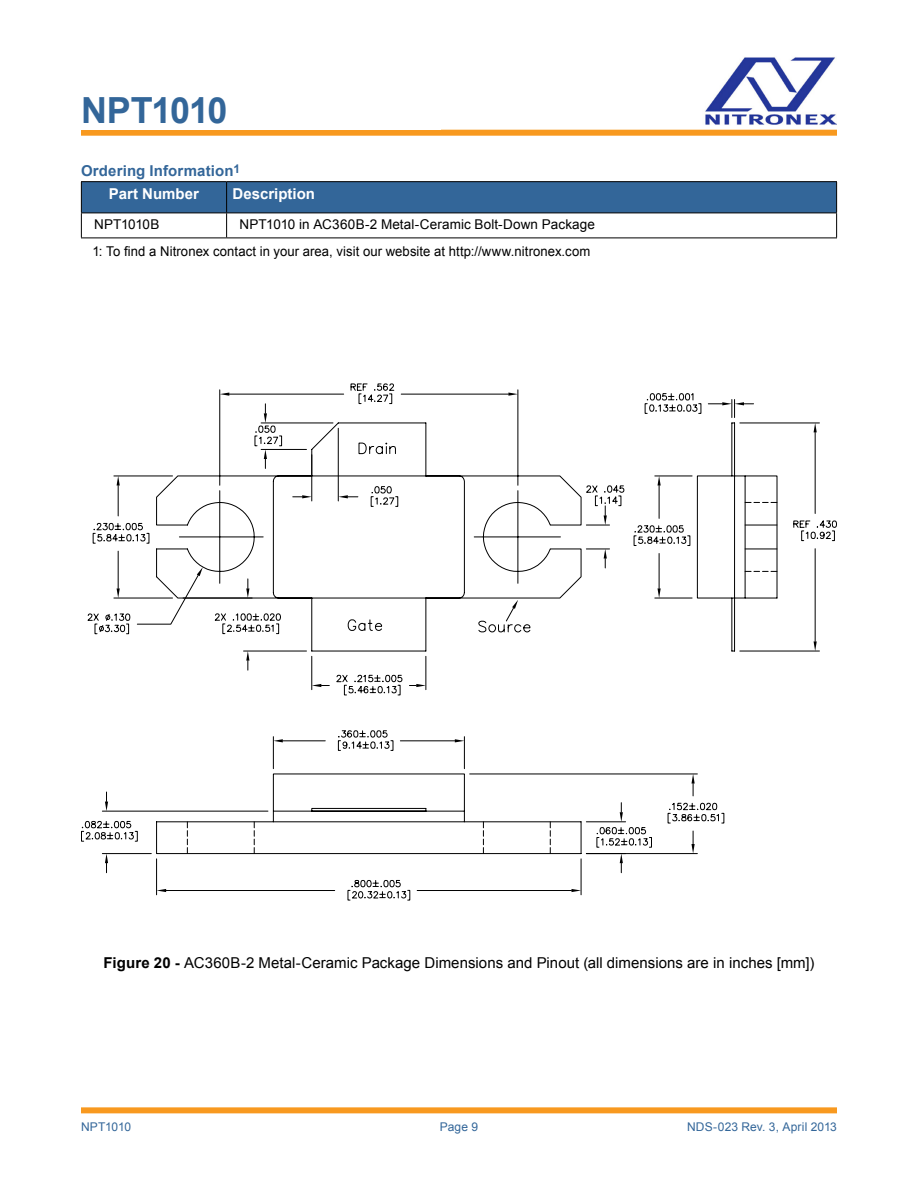
<style>
.page{position:relative;width:918px;height:1188px;background:#fff}
.page>*{position:absolute;margin:0;border:0;box-sizing:border-box;transform-origin:0 0}
.t1{font:700 36px "Arial";letter-spacing:-.03em;color:#369}
.t2{font:15px "Arial";color:#000}
.t3{font:700 15px/22.5px "Arial";letter-spacing:.005em;color:#369}
.t4{font:700 15px "Arial";color:#fff}
.t5{font:13.5px/27.3px "Arial";letter-spacing:.005em;color:#000}
.t6{font:13.5px "Arial";letter-spacing:-.02em;color:#000}
.t7{font:12px "Arial";letter-spacing:.01em;color:#369}
.t8{font:12px "Arial";letter-spacing:-.015em;color:#369}
.s1{color:#fff}
.s2{font-weight:700}
</style>
<div class="page">
<img style="left:705px;top:57px;width:132px;height:68px">
<div style="left:81px;top:130px;width:756px;height:6px;background:#f8991f"></div>
<div style="left:81px;top:1107px;width:756px;height:6px;background:#f8991f"></div>
<hr style="left:81px;top:181px;width:146px;height:1px;background:#000">
<hr style="left:227px;top:181px;width:610px;height:1px;background:#000">
<svg style="left:81px;top:182px;width:756px;height:56px"></svg>
<hr style="left:81px;top:238px;width:146px;height:1px;background:#000">
<hr style="left:227px;top:238px;width:610px;height:1px;background:#000">
<svg style="left:156px;top:873px;width:237px;height:28px"></svg>
<svg style="left:691px;top:774px;width:4px;height:10px"></svg>
<svg style="left:102px;top:791px;width:623px;height:82px"></svg>
<svg style="left:105px;top:854px;width:3px;height:9px"></svg>
<svg style="left:105px;top:802px;width:3px;height:9px"></svg>
<svg style="left:81px;top:821px;width:39px;height:21px"></svg>
<svg style="left:120px;top:730px;width:490px;height:112px"></svg>
<svg style="left:87px;top:383px;width:750px;height:313px"></svg>
<h1 class="t1" style="left:81px;top:86px;width:148px">NPT1010</h1>
<p class="t3" style="left:109px;top:160px;width:133px;text-indent:-28px">Ordering Information<sup>1<br></sup><span class="s1">Part Number</span></p>
<p class="t4" style="left:233px;top:183px;width:84px">Description</p>
<p class="t5" style="left:92px;top:210px;width:504px;text-indent:147px">NPT1010 in AC360B-2 Metal-Ceramic Bolt-Down Package<br>1: To find a Nitronex contact in your area, visit our website at http://www.nitronex.com</p>
<p class="t6" style="left:94px;top:215px;width:67px">NPT1010B</p>
<p class="t2" style="left:104px;top:953px;width:712px"><span class="s2">Figure 20 -</span> AC360B-2 Metal-Ceramic Package Dimensions and Pinout (all dimensions are in inches [mm])</p>
<p class="t8" style="left:81px;top:1119px;width:52px">NPT1010</p>
<p class="t7" style="left:440px;top:1119px;width:40px">Page 9</p>
<p class="t7" style="left:687px;top:1119px;width:151px">NDS-023 Rev. 3, April 2013</p>
</div>
